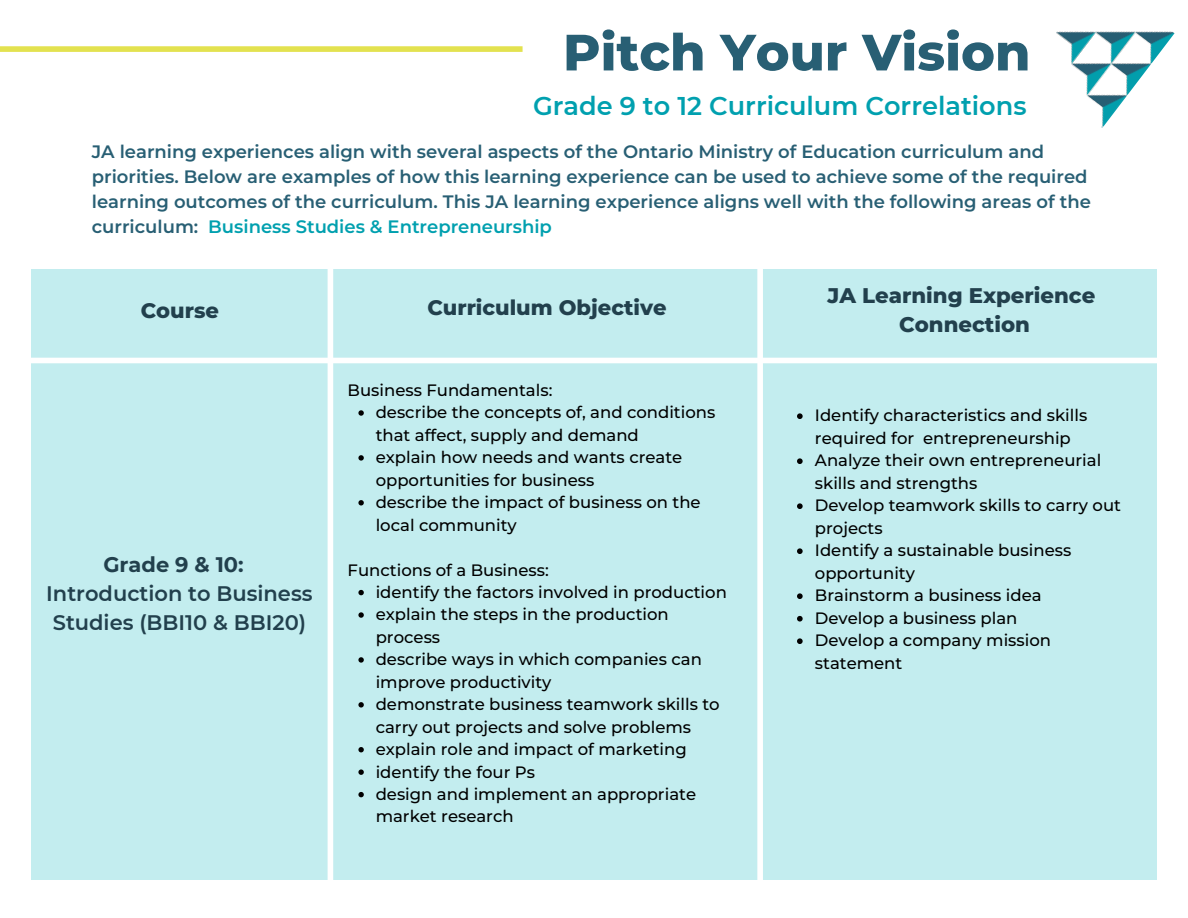
<style>
.page{position:relative;width:1188px;height:918px;background:#fff}
.page>*{position:absolute;margin:0;border:0;box-sizing:border-box;transform-origin:0 0}
.t1{font:800 51px "Montserrat";color:#285f74}
.t2{font:600 25.65px "Montserrat";color:#00a0af}
.t3{font:800 21.15px/29.7px "Montserrat";color:#22404d;text-align:center}
.t4{font:600 21px/29.2px "Montserrat";color:#22404d;text-align:center}
.t5{font:800 21px "Montserrat";color:#22404d}
.t6{font:700 21px "Montserrat";color:#22404d}
.t7{font:600 18px/24.8px "Montserrat";color:#285f74}
.t8{font:500 16.5px/22.5px "Montserrat";color:#000}
.s1{color:#00a0af}
</style>
<div class="page">
<img style="left:1056px;top:31px;width:119px;height:97px">
<div style="left:0;top:46px;width:523px;height:6px;background:#e3e24f"></div>
<div style="left:31px;top:269px;width:1125px;height:611px;background:#c3edef"></div>
<div style="left:0;top:358px;width:1175px;height:5px;background:#fff"></div>
<div style="left:757px;top:258px;width:6px;height:660px;background:#fff"></div>
<div style="left:328px;top:250px;width:5px;height:648px;background:#fff"></div>
<svg style="left:358px;top:410px;width:6px;height:6px"></svg>
<svg style="left:358px;top:455px;width:6px;height:6px"></svg>
<svg style="left:358px;top:500px;width:6px;height:5px"></svg>
<svg style="left:358px;top:590px;width:6px;height:5px"></svg>
<svg style="left:358px;top:612px;width:6px;height:6px"></svg>
<svg style="left:358px;top:657px;width:6px;height:6px"></svg>
<svg style="left:358px;top:702px;width:6px;height:6px"></svg>
<svg style="left:358px;top:747px;width:6px;height:5px"></svg>
<svg style="left:358px;top:769px;width:6px;height:6px"></svg>
<svg style="left:358px;top:792px;width:6px;height:5px"></svg>
<svg style="left:797px;top:413px;width:6px;height:6px"></svg>
<svg style="left:797px;top:458px;width:6px;height:6px"></svg>
<svg style="left:797px;top:503px;width:6px;height:6px"></svg>
<svg style="left:797px;top:548px;width:6px;height:6px"></svg>
<svg style="left:797px;top:593px;width:6px;height:6px"></svg>
<svg style="left:797px;top:616px;width:6px;height:6px"></svg>
<svg style="left:797px;top:638px;width:6px;height:6px"></svg>
<h1 class="t1" style="left:563px;top:21px;width:469px">Pitch Your Vision</h1>
<h2 class="t2" style="left:533px;top:90px;width:495px">Grade 9 to 12 Curriculum Correlations</h2>
<p class="t7" style="left:92px;top:140px;width:1001px">JA learning experiences align with several aspects of the Ontario Ministry of Education curriculum and priorities. Below are examples of how this learning experience can be used to achieve some of the required learning outcomes of the curriculum. This JA learning experience aligns well with the following areas of the curriculum: <span class="s1">Business Studies &amp; Entrepreneurship</span></p>
<p class="t5" style="left:141px;top:298px;width:80px">Course</p>
<p class="t5" style="left:427px;top:294px;width:241px">Curriculum Objective</p>
<p class="t8" style="left:348px;top:379px;width:206px">Business Fundamentals:</p>
<p class="t6" style="left:103px;top:551px;width:142px">Grade 9 &amp; 10:</p>
<p class="t4" style="left:46px;top:579px;width:268px">Introduction to Business<br>Studies (BBI10 &amp; BBI20)</p>
<p class="t8" style="left:376px;top:401px;width:341px">describe the concepts of, and conditions that affect, supply and demand<br>explain how needs and wants create opportunities for business<br>describe the impact of business on the local community</p>
<p class="t8" style="left:348px;top:558px;width:203px">Functions of a Business:</p>
<p class="t8" style="left:376px;top:581px;width:353px">identify the factors involved in production explain the steps in the production process<br>describe ways in which companies can improve productivity<br>demonstrate business teamwork skills to carry out projects and solve problems explain role and impact of marketing identify the four Ps<br>design and implement an appropriate market research</p>
<p class="t3" style="left:828px;top:280px;width:269px">JA Learning Experience<br>Connection</p>
<p class="t8" style="left:815px;top:404px;width:308px">Identify characteristics and skills required for entrepreneurship<br>Analyze their own entrepreneurial skills and strengths<br>Develop teamwork skills to carry out projects<br>Identify a sustainable business opportunity<br>Brainstorm a business idea<br>Develop a business plan<br>Develop a company mission statement</p>
</div>
